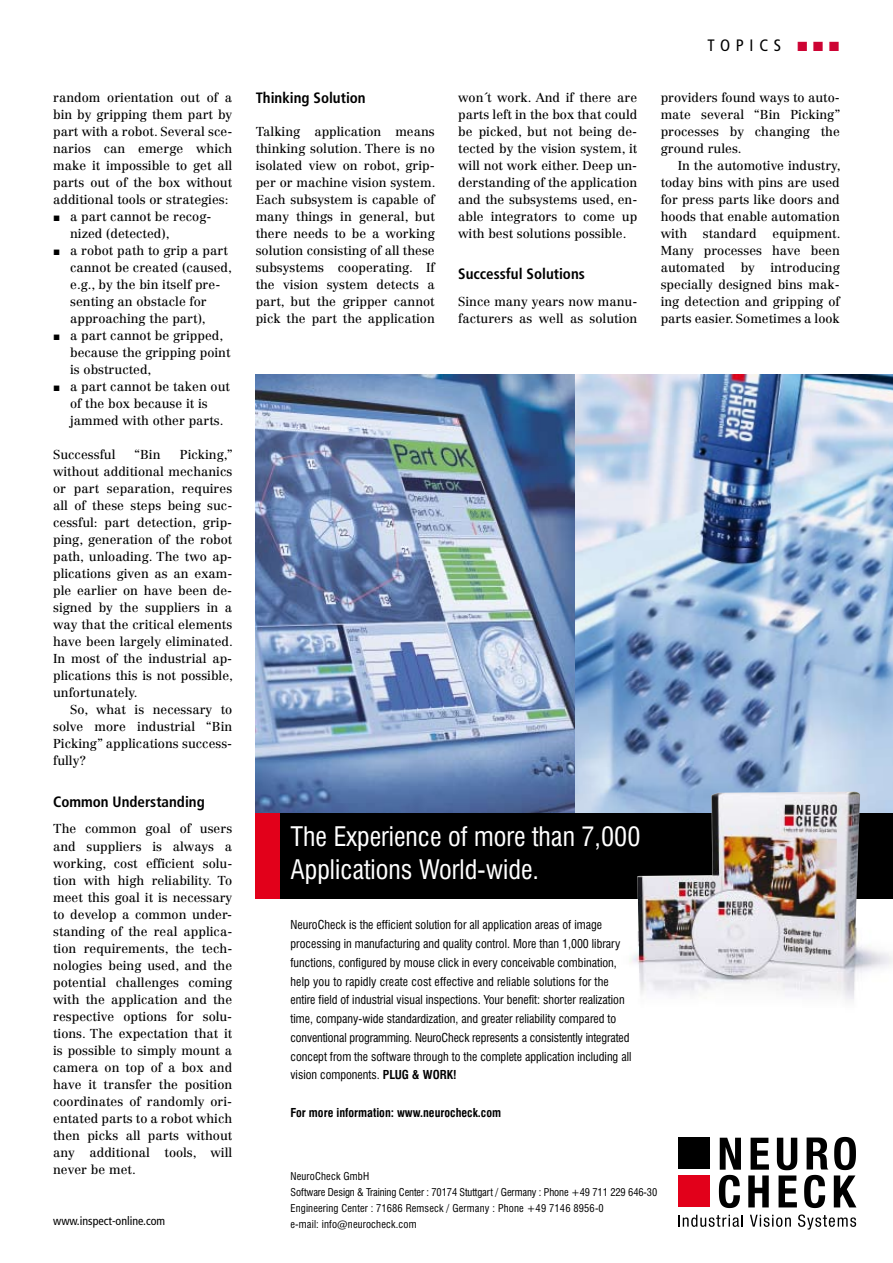
<style>
.page{position:relative;width:893px;height:1263px;background:#fff}
.page>*{position:absolute;margin:0;border:0;box-sizing:border-box;transform-origin:0 0}
.t1{font:condensed 26.25px/33px "Swiss 721 BT";color:#fff}
.t2{font:condensed 16.5px "Frutiger LT Com";letter-spacing:.35em;color:#000}
.t3{font:700 condensed 15px "Frutiger LT Com";color:#000}
.t4{font:12.75px/17px "Centennial LT Std";color:#000;text-align:justify}
.t5{font:condensed 12px/18.8px "Swiss 721 BT";color:#000}
.t6{font:700 condensed 12px "Swiss 721 BT";color:#000}
.t7{font:condensed 12px "Frutiger LT Com";color:#000}
.t8{font:condensed 10.5px/15.8px "Swiss 721 BT";letter-spacing:.015em;color:#000}
.s1{font-weight:700}
</style>
<div class="page">
<div style="left:256px;top:813px;width:637px;height:85px;background:#000"></div>
<div style="left:256px;top:813px;width:24px;height:85px;background:#e2001a"></div>
<img style="left:256px;top:374px;width:637px;height:439px">
<img style="left:612px;top:791px;width:281px;height:209px">
<svg style="left:678px;top:1215px;width:65px;height:12px"></svg>
<svg style="left:750px;top:1215px;width:41px;height:12px"></svg>
<svg style="left:798px;top:1214px;width:58px;height:15px"></svg>
<svg style="left:807px;top:1137px;width:21px;height:32px"></svg>
<svg style="left:719px;top:1138px;width:22px;height:70px"></svg>
<svg style="left:748px;top:1138px;width:21px;height:69px"></svg>
<svg style="left:777px;top:1138px;width:20px;height:69px"></svg>
<svg style="left:804px;top:1175px;width:21px;height:33px"></svg>
<svg style="left:834px;top:1137px;width:22px;height:70px"></svg>
<div style="left:678px;top:1137px;width:32px;height:32px;background:#000"></div>
<div style="left:678px;top:1175px;width:32px;height:32px;background:#e2001a"></div>
<p class="t4" style="left:53px;top:89px;width:181px">random orientation out of a bin by gripping them part by part with a robot. Several sce&shy;narios can emerge which make it impossible to get all parts out of the box without additional tools or strategies:</p>
<p class="t4" style="left:70px;top:208px;width:143px;text-indent:-17px">▪ a part cannot be recog&shy;nized (detected),</p>
<p class="t4" style="left:70px;top:242px;width:163px;text-align:left;text-indent:-17px">▪ a robot path to grip a part cannot be created (caused, e.g., by the bin itself pre&shy;senting an obstacle for approaching the part),</p>
<p class="t4" style="left:70px;top:327px;width:162px;text-align:left;text-indent:-17px">▪ a part cannot be gripped, because the gripping point is obstructed,</p>
<p class="t4" style="left:70px;top:378px;width:161px;text-align:left;text-indent:-17px">▪ a part cannot be taken out of the box because it is jammed with other parts.</p>
<p class="t4" style="left:53px;top:446px;width:64px">Successful</p>
<p class="t4" style="left:134px;top:446px;width:28px">“Bin</p>
<p class="t4" style="left:53px;top:446px;width:181px;text-indent:127px">Picking,” without additional mechanics or part separation, requires all of these steps being suc&shy;cessful: part detection, grip&shy;ping, generation of the robot path, unloading. The two ap&shy;plications given as an exam&shy;ple earlier on have been de&shy;signed by the suppliers in a way that the critical elements have been largely eliminated.<br>In most of the industrial ap&shy;plications this is not possible, unfortunately.</p>
<p class="t4" style="left:53px;top:701px;width:181px;text-indent:17px">So, what is necessary to solve more industrial “Bin Picking” applications success&shy;fully?</p>
<p class="t3" style="left:53px;top:793px;width:153px">Common Understanding</p>
<p class="t4" style="left:53px;top:820px;width:181px">The common goal of users and suppliers is always a working, cost efficient solu&shy;tion with high reliability. To meet this goal it is necessary to develop a common under&shy;standing of the real applica&shy;tion requirements, the tech&shy;nologies being used, and the potential challenges coming with the application and the respective options for solu&shy;tions. The expectation that it is possible to simply mount a camera on top of a box and have it transfer the position coordinates of randomly ori&shy;entated parts to a robot which then picks all parts without any additional tools, will never be met.</p>
<p class="t7" style="left:53px;top:1214px;width:113px">www.inspect-online.com</p>
<p class="t3" style="left:256px;top:89px;width:112px">Thinking Solution</p>
<p class="t4" style="left:256px;top:123px;width:181px">Talking application means thinking solution. There is no isolated view on robot, grip&shy;per or machine vision system.<br>Each subsystem is capable of many things in general, but there needs to be a working solution consisting of all these subsystems cooperating. If the vision system detects a part, but the gripper cannot pick the part the application</p>
<p class="t4" style="left:458px;top:89px;width:181px">won´t work. And if there are parts left in the box that could be picked, but not being de&shy;tected by the vision system, it will not work either. Deep un&shy;derstanding of the application and the subsystems used, en&shy;able integrators to come up with best solutions possible.</p>
<p class="t3" style="left:458px;top:265px;width:128px">Successful Solutions</p>
<p class="t4" style="left:458px;top:293px;width:181px">Since many years now manu&shy;facturers as well as solution</p>
<p class="t2" style="left:708px;top:35px;width:75px">Topics</p>
<p class="t4" style="left:661px;top:89px;width:181px">providers found ways to auto&shy;mate several “Bin Picking” processes by changing the ground rules.</p>
<p class="t4" style="left:661px;top:157px;width:181px;text-indent:17px">In the automotive industry, today bins with pins are used for press parts like doors and hoods that enable automation with standard equipment.<br>Many processes have been automated by introducing specially designed bins mak&shy;ing detection and gripping of parts easier. Sometimes a look</p>
<h1 class="t1" style="left:291px;top:820px;width:351px">The Experience of more than 7,000<br>Applications World-wide.</h1>
<p class="t5" style="left:291px;top:916px;width:342px">NeuroCheck is the efficient solution for all application areas of image processing in manufacturing and quality control. More than 1,000 library functions, configured by mouse click in every conceivable combination, help you to rapidly create cost effective and reliable solutions for the entire field of industrial visual inspections. Your benefit: shorter realization time, company-wide standardization, and greater reliability compared to conventional programming. NeuroCheck represents a consistently integrated concept from the software through to the complete application including all vision components. <span class="s1">PLUG &amp; WORK!</span></p>
<p class="t6" style="left:291px;top:1105px;width:212px">For more information: www.neurocheck.com</p>
<p class="t8" style="left:291px;top:1168px;width:368px">NeuroCheck GmbH<br>Software Design &amp; Training Center : 70174 Stuttgart / Germany : Phone +49 711 229 646-30<br>Engineering Center : 71686 Remseck / Germany : Phone +49 7146 8956-0<br>e-mail: info@neurocheck.com</p>
</div>
